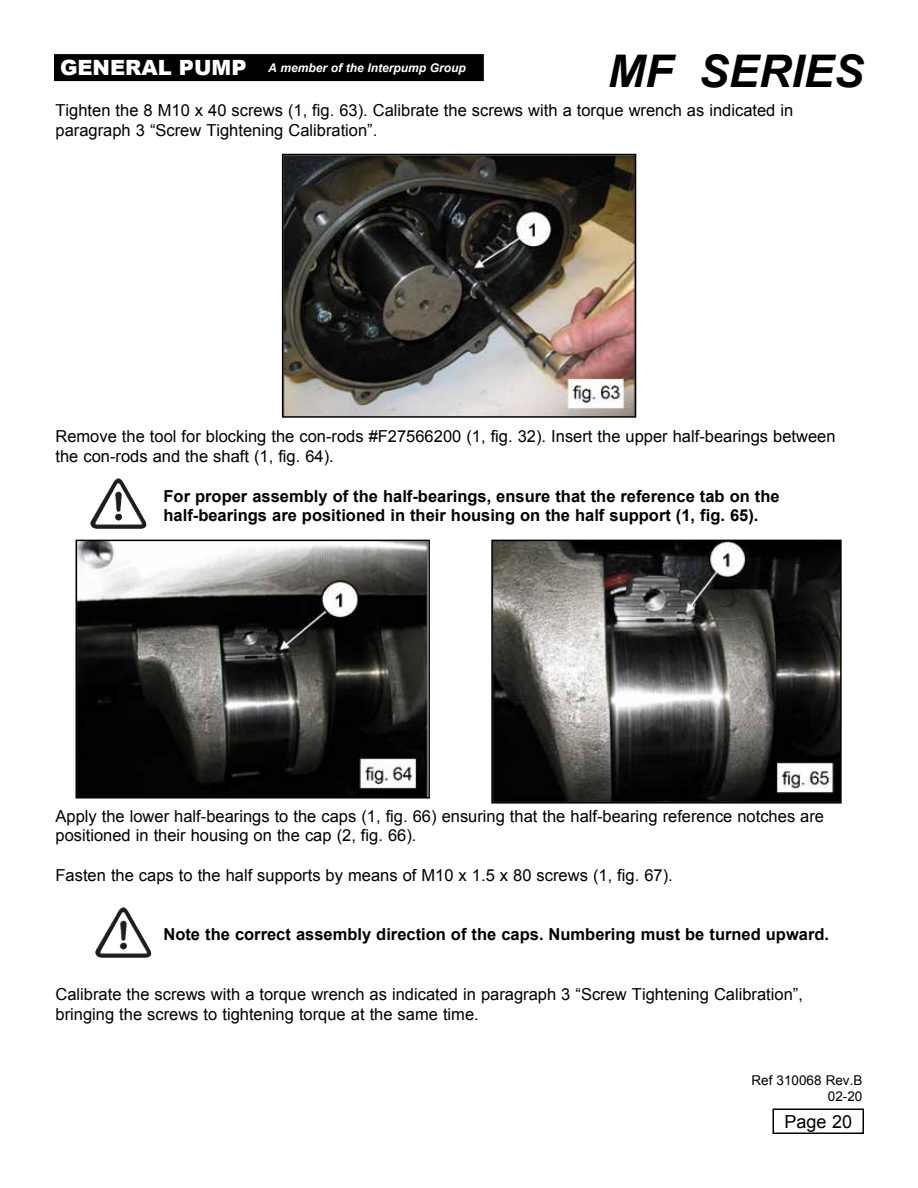
<style>
.page{position:relative;width:918px;height:1188px;background:#fff}
.page>*{position:absolute;margin:0;border:0;box-sizing:border-box;transform-origin:0 0}
.t1{font:italic 700 45px "Arial";color:#000}
.t2{font:18px "Arial";color:#000}
.t3{font:16.5px/19.8px "Arial";color:#000}
.t4{font:700 16.5px/19.8px "Arial";color:#000}
.t5{font:13.5px/16.2px "Arial";color:#000;text-align:right}
.t6{font:italic 700 12px "Arial";color:#fff}
.s1{font-weight:900;font-style:normal;font-size:21px}
</style>
<div class="page">
<img style="left:90px;top:481px;width:24px;height:48px">
<img style="left:95px;top:909px;width:56px;height:49px">
<div style="left:54px;top:54px;width:430px;height:27px;background:#000"></div>
<img style="left:285px;top:157px;width:348px;height:258px">
<div style="left:282px;top:154px;width:354px;height:264px;border:2px solid #000"></div>
<img style="left:79px;top:543px;width:348px;height:253px">
<div style="left:76px;top:540px;width:354px;height:259px;border:2px solid #000"></div>
<img style="left:494px;top:543px;width:345px;height:258px">
<div style="left:491px;top:540px;width:351px;height:264px;border:2px solid #000"></div>
<div style="left:772px;top:1108px;width:92px;height:26px;border:2px solid #000"></div>
<p class="t6" style="left:60px;top:60px;width:407px"><span class="s1">GENERAL PUMP</span> A member of the Interpump Group</p>
<h1 class="t1" style="left:608px;top:42px;width:258px">MF SERIES</h1>
<p class="t3" style="left:56px;top:101px;width:739px">Tighten the 8 M10 x 40 screws (1, fig. 63). Calibrate the screws with a torque wrench as indicated in paragraph 3 “Screw Tightening Calibration”.</p>
<p class="t3" style="left:56px;top:427px;width:782px">Remove the tool for blocking the con-rods #F27566200 (1, fig. 32). Insert the upper half-bearings between the con-rods and the shaft (1, fig. 64).</p>
<p class="t4" style="left:164px;top:486px;width:618px">For proper assembly of the half-bearings, ensure that the reference tab on the half-bearings are positioned in their housing on the half support (1, fig. 65).</p>
<p class="t3" style="left:56px;top:806px;width:770px">Apply the lower half-bearings to the caps (1, fig. 66) ensuring that the half-bearing reference notches are positioned in their housing on the cap (2, fig. 66).</p>
<p class="t3" style="left:56px;top:866px;width:619px">Fasten the caps to the half supports by means of M10 x 1.5 x 80 screws (1, fig. 67).</p>
<p class="t4" style="left:164px;top:925px;width:667px">Note the correct assembly direction of the caps. Numbering must be turned upward.</p>
<p class="t3" style="left:56px;top:984px;width:749px">Calibrate the screws with a torque wrench as indicated in paragraph 3 “Screw Tightening Calibration”, bringing the screws to tightening torque at the same time.</p>
<p class="t5" style="left:751px;top:1072px;width:113px">Ref 310068 Rev.B<br>02-20</p>
<p class="t2" style="left:784px;top:1110px;width:69px">Page 20</p>
</div>
